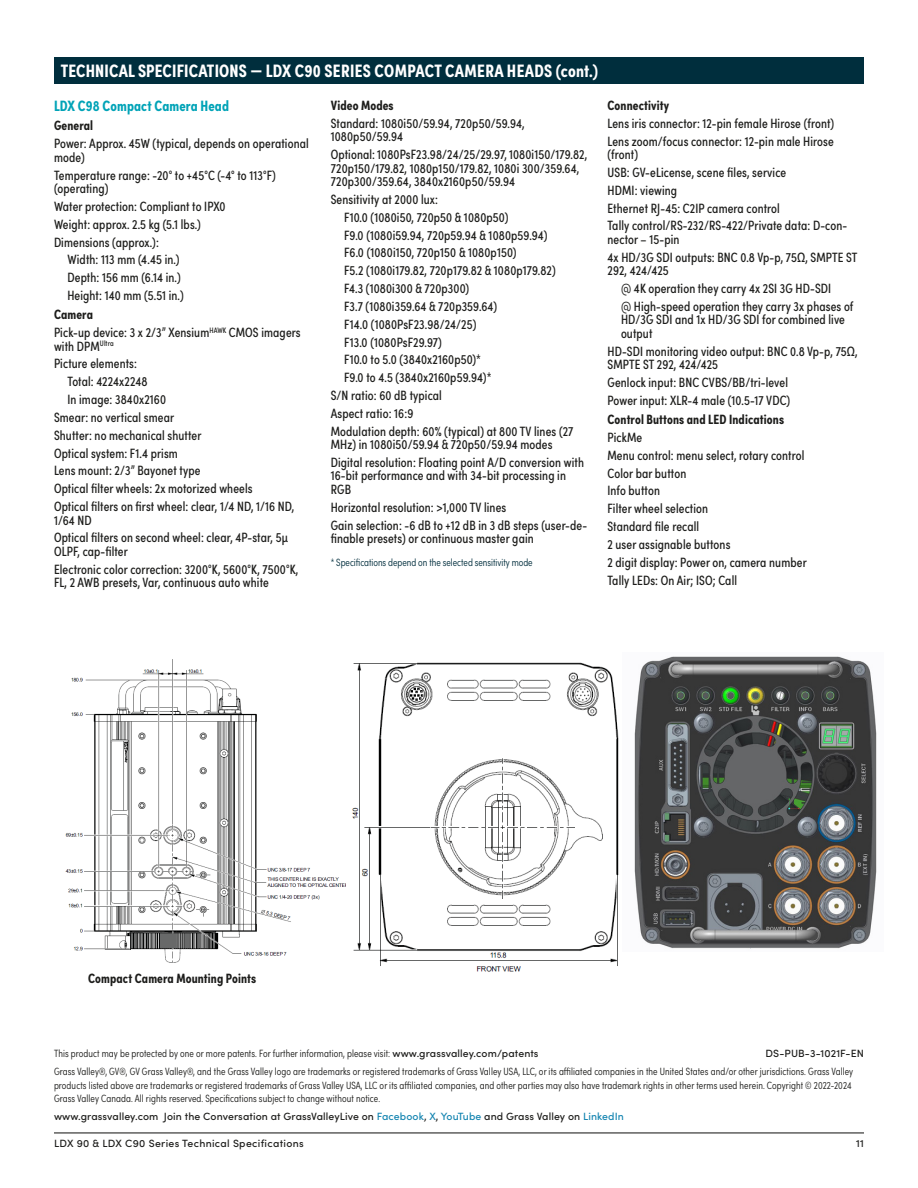
<style>
.page{position:relative;width:918px;height:1188px;background:#fff}
.page>*{position:absolute;margin:0;border:0;box-sizing:border-box;transform-origin:0 0}
.t1{font:700 18px "Sofia Pro Condensed";letter-spacing:.01em;color:#fff}
.t2{font:700 15px "Sofia Pro Condensed";letter-spacing:.01em;color:#00a3b7}
.t3{font:13.5px/17.9px "Sofia Pro Condensed";letter-spacing:.01em;color:#1d1d1b}
.t4{font:700 13.5px "Sofia Pro Condensed";letter-spacing:.01em;color:#1d1d1b}
.t5{font:300 10.5px/13.5px "Sofia Pro Condensed";letter-spacing:.01em;color:#1d1d1b}
.t6{font:500 10.5px "Sofia Pro";letter-spacing:.01em;color:#1d1d1b}
.t7{font:300 10.5px "Sofia Pro Condensed";color:#002e3d}
.t8{font:500 10.5px "Sofia Pro";letter-spacing:.03em;color:#1d1d1b}
.s1{font-weight:700}
.s2{font-family:"Sofia Pro";font-weight:500}
.s3{color:#1585b1}
</style>
<div class="page">
<hr style="left:54px;top:1132px;width:810px;height:1px;background:#1d1d1b">
<div style="left:54px;top:57px;width:810px;height:27px;background:#002e3d"></div>
<img style="left:352px;top:662px;width:267px;height:310px">
<img style="left:634px;top:656px;width:243px;height:293px">
<img style="left:65px;top:659px;width:281px;height:304px">
<h1 class="t1" style="left:61px;top:57px;width:539px">TECHNICAL SPECIFICATIONS — LDX C90 SERIES COMPACT CAMERA HEADS (cont.)</h1>
<p class="t2" style="left:54px;top:94px;width:177px">LDX C98 Compact Camera Head</p>
<p class="t4" style="left:54px;top:115px;width:41px">General</p>
<p class="t3" style="left:54px;top:136px;width:256px;line-height:13.5px">Power: Approx. 45W (typical, depends on operational mode)</p>
<p class="t3" style="left:54px;top:167px;width:223px;line-height:13.5px">Temperature range: -20° to +45°C (-4° to 113°F) (operating)</p>
<p class="t3" style="left:54px;top:197px;width:173px">Water protection: Compliant to IPX0</p>
<p class="t3" style="left:54px;top:214px;width:148px">Weight: approx. 2.5 kg (5.1 lbs.)</p>
<p class="t3" style="left:54px;top:232px;width:106px">Dimensions (approx.):</p>
<p class="t3" style="left:68px;top:250px;width:114px">Width: 113 mm (4.45 in.)</p>
<p class="t3" style="left:68px;top:268px;width:115px">Depth: 156 mm (6.14 in.)</p>
<p class="t3" style="left:68px;top:286px;width:118px">Height: 140 mm (5.51 in.)</p>
<p class="t3" style="left:54px;top:305px;width:248px"><span class="s1">Camera<br></span>Pick-up device: 3 x 2/3” Xensium<sup>HAWK</sup> CMOS imagers</p>
<p class="t3" style="left:54px;top:336px;width:61px">with DPM<sup>Ultra</sup></p>
<p class="t3" style="left:54px;top:354px;width:85px">Picture elements:</p>
<p class="t3" style="left:68px;top:372px;width:82px">Total: 4224x2248</p>
<p class="t3" style="left:68px;top:390px;width:100px">In image: 3840x2160</p>
<p class="t3" style="left:54px;top:408px;width:122px">Smear: no vertical smear</p>
<p class="t3" style="left:54px;top:425px;width:149px">Shutter: no mechanical shutter</p>
<p class="t3" style="left:54px;top:443px;width:125px">Optical system: F1.4 prism</p>
<p class="t3" style="left:54px;top:461px;width:148px">Lens mount: 2/3” Bayonet type</p>
<p class="t3" style="left:54px;top:479px;width:200px">Optical filter wheels: 2x motorized wheels</p>
<p class="t3" style="left:54px;top:497px;width:242px">Optical filters on first wheel: clear, 1/4 ND, 1/16 ND,</p>
<p class="t3" style="left:54px;top:510px;width:236px">1/64 ND<br>Optical filters on second wheel: clear, 4P-star, 5μ</p>
<p class="t3" style="left:54px;top:541px;width:246px">OLPF, cap-filter<br>Electronic color correction: 3200°K, 5600°K, 7500°K,</p>
<p class="t3" style="left:54px;top:573px;width:216px">FL, 2 AWB presets, Var, continuous auto white</p>
<p class="t4" style="left:331px;top:95px;width:64px">Video Modes</p>
<p class="t3" style="left:331px;top:116px;width:196px;line-height:13.5px">Standard: 1080i50/59.94, 720p50/59.94,<br>1080p50/59.94</p>
<p class="t3" style="left:331px;top:147px;width:258px;line-height:13.5px">Optional: 1080PsF23.98/24/25/29.97, 1080i150/179.82,<br>720p150/179.82, 1080p150/179.82, 1080i 300/359.64,<br>720p300/359.64, 3840x2160p50/59.94</p>
<p class="t3" style="left:331px;top:190px;width:109px">Sensitivity at 2000 lux:</p>
<p class="t3" style="left:344px;top:207px;width:166px">F10.0 (1080i50, 720p50 &amp; 1080p50)</p>
<p class="t3" style="left:344px;top:225px;width:205px">F9.0 (1080i59.94, 720p59.94 &amp; 1080p59.94)</p>
<p class="t3" style="left:344px;top:243px;width:174px">F6.0 (1080i150, 720p150 &amp; 1080p150)</p>
<p class="t3" style="left:344px;top:261px;width:213px">F5.2 (1080i179.82, 720p179.82 &amp; 1080p179.82)</p>
<p class="t3" style="left:344px;top:279px;width:126px">F4.3 (1080i300 &amp; 720p300)</p>
<p class="t3" style="left:344px;top:297px;width:154px">F3.7 (1080i359.64 &amp; 720p359.64)</p>
<p class="t3" style="left:344px;top:314px;width:134px">F14.0 (1080PsF23.98/24/25)</p>
<p class="t3" style="left:344px;top:332px;width:99px">F13.0 (1080PsF29.97)</p>
<p class="t3" style="left:344px;top:350px;width:138px">F10.0 to 5.0 (3840x2160p50)*</p>
<p class="t3" style="left:344px;top:368px;width:149px">F9.0 to 4.5 (3840x2160p59.94)*</p>
<p class="t3" style="left:331px;top:386px;width:113px">S/N ratio: 60 dB typical</p>
<p class="t3" style="left:331px;top:403px;width:84px">Aspect ratio: 16:9</p>
<p class="t3" style="left:331px;top:421px;width:244px">Modulation depth: 60% (typical) at 800 TV lines (27</p>
<p class="t3" style="left:331px;top:435px;width:255px">MHz) in 1080i50/59.94 &amp; 720p50/59.94 modes<br>Digital resolution: Floating point A/D conversion with</p>
<p class="t3" style="left:331px;top:468px;width:237px;line-height:13.5px">16-bit performance and with 34-bit processing in<br>RGB</p>
<p class="t3" style="left:331px;top:497px;width:258px">Horizontal resolution: &gt;1,000 TV lines<br>Gain selection: -6 dB to +12 dB in 3 dB steps (user-de-</p>
<p class="t3" style="left:331px;top:529px;width:204px">finable presets) or continuous master gain</p>
<p class="t7" style="left:331px;top:555px;width:203px">* Specifications depend on the selected sensitivity mode</p>
<p class="t4" style="left:608px;top:95px;width:63px">Connectivity</p>
<p class="t3" style="left:608px;top:113px;width:228px">Lens iris connector: 12-pin female Hirose (front)<br>Lens zoom/focus connector: 12-pin male Hirose</p>
<p class="t3" style="left:608px;top:145px;width:241px">(front)<br>USB: GV-eLicense, scene files, service<br>HDMI: viewing<br>Ethernet RJ-45: C2IP camera control<br>Tally control/RS-232/RS-422/Private data: D-con-</p>
<p class="t3" style="left:608px;top:230px;width:252px">nector – 15-pin<br>4x HD/3G SDI outputs: BNC 0.8 Vp-p, 75Ω, SMPTE ST</p>
<p class="t3" style="left:621px;top:261px;width:234px;text-indent:-14px">292, 424/425<br>@ 4K operation they carry 4x 2SI 3G HD-SDI<br>@ High-speed operation they carry 3x phases of</p>
<p class="t3" style="left:621px;top:312px;width:226px;line-height:13.5px">HD/3G SDI and 1x HD/3G SDI for combined live output</p>
<p class="t3" style="left:608px;top:344px;width:252px;line-height:13.5px">HD-SDI monitoring video output: BNC 0.8 Vp-p, 75Ω,<br>SMPTE ST 292, 424/425</p>
<p class="t3" style="left:608px;top:373px;width:184px">Genlock input: BNC CVBS/BB/tri-level<br>Power input: XLR-4 male (10.5-17 VDC)</p>
<p class="t4" style="left:608px;top:409px;width:178px">Control Buttons and LED Indications</p>
<p class="t3" style="left:608px;top:428px;width:201px">PickMe<br>Menu control: menu select, rotary control<br>Color bar button<br>Info button<br>Filter wheel selection<br>Standard file recall<br>2 user assignable buttons<br>2 digit display: Power on, camera number<br>Tally LEDs: On Air; ISO; Call</p>
<p class="t4" style="left:88px;top:968px;width:170px">Compact Camera Mounting Points</p>
<p class="t5" style="left:54px;top:1046px;width:486px">This product may be protected by one or more patents. For further information, please visit: <span class="s2">www.grassvalley.com/patents</span></p>
<p class="t6" style="left:766px;top:1046px;width:100px">DS-PUB-3-1021F-EN</p>
<p class="t5" style="left:54px;top:1064px;width:801px">Grass Valley®, GV®, GV Grass Valley®, and the Grass Valley logo are trademarks or registered trademarks of Grass Valley USA, LLC, or its affiliated companies in the United States and/or other jurisdictions. Grass Valley products listed above are trademarks or registered trademarks of Grass Valley USA, LLC or its affiliated companies, and other parties may also have trademark rights in other terms used herein. Copyright © 2022-2024<br>Grass Valley Canada. All rights reserved. Specifications subject to change without notice.</p>
<p class="t6" style="left:54px;top:1108px;width:571px">www.grassvalley.com Join the Conversation at GrassValleyLive on <span class="s3">Facebook</span>, <span class="s3">X</span>, <span class="s3">YouTube</span> and Grass Valley on <span class="s3">LinkedIn</span></p>
<p class="t8" style="left:54px;top:1136px;width:251px">LDX 90 &amp; LDX C90 Series Technical Specifications</p>
<p class="t6" style="left:856px;top:1136px;width:9px">11</p>
</div>
